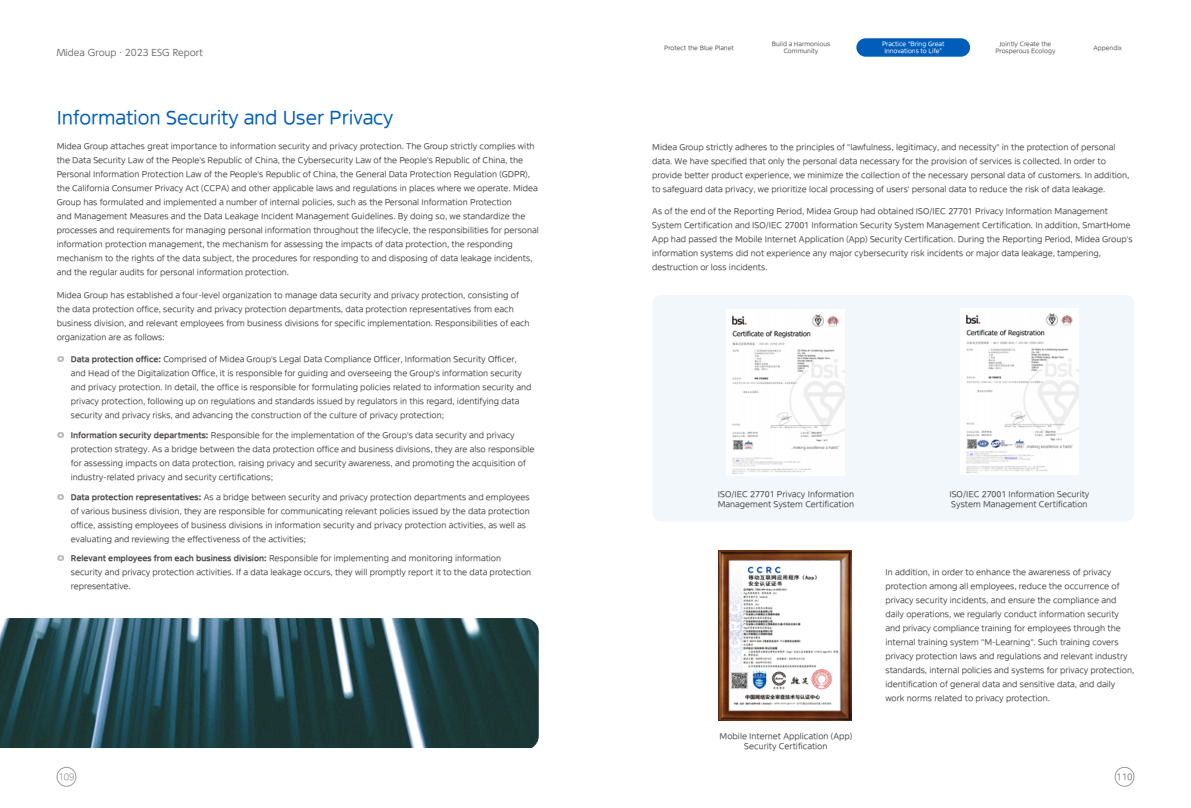
<style>
.page{position:relative;width:1191px;height:808px;background:#fff}
.page>*{position:absolute;margin:0;border:0;box-sizing:border-box;transform-origin:0 0}
.t1{font:18px "MEIDITYPE";color:#005eba}
.t2{font:9px "TT UD Shin Go Pro Regular";color:#727171}
.t3{font:300 9px "MEIDITYPE";color:#898989}
.t4{font:9px "MEIDITYPE";color:#898989}
.t5{font:8px/14px "MEIDITYPE";color:#4c4948}
.t6{font:6px/7px "MEIDITYPE";color:#595757;text-align:center}
.t7{font:6px/7px "MEIDITYPE";color:#fff;text-align:center}
.s1{font-family:"Sim Sun"}
.s2{font-weight:700}
</style>
<div class="page">
<div style="left:57px;top:767px;width:19px;height:19px;border:1px solid #9c9a9a;border-radius:50%"></div>
<div style="left:1114px;top:767px;width:20px;height:19px;border:1px solid #9c9a9a;border-radius:50%"></div>
<div style="left:652px;top:295px;width:482px;height:226px;background:#f2f7fb;border-radius:9px"></div>
<img style="left:727px;top:309px;width:118px;height:167px">
<img style="left:960px;top:308px;width:118px;height:166px">
<img style="left:718px;top:550px;width:133px;height:170px">
<img style="left:0;top:618px;width:539px;height:130px">
<div style="left:856px;top:38px;width:114px;height:19px;background:#005eba;border-radius:9px"></div>
<p class="t2" style="left:57px;top:45px;width:147px">Midea Group · 2023 ESG Report</p>
<h1 class="t1" style="left:57px;top:108px;width:338px">Information Security and User Privacy</h1>
<p class="t5" style="left:57px;top:140px;width:483px">Midea Group attaches great importance to information security and privacy protection. The Group strictly complies with the Data Security Law of the People's Republic of China, the Cybersecurity Law of the People's Republic of China, the Personal Information Protection Law of the People's Republic of China, the General Data Protection Regulation (GDPR), the California Consumer Privacy Act (CCPA) and other applicable laws and regulations in places where we operate. Midea Group has formulated and implemented a number of internal policies, such as the Personal Information Protection<br>and Management Measures and the Data Leakage Incident Management Guidelines. By doing so, we standardize the processes and requirements for managing personal information throughout the lifecycle, the responsibilities for personal information protection management, the mechanism for assessing the impacts of data protection, the responding mechanism to the rights of the data subject, the procedures for responding to and disposing of data leakage incidents, and the regular audits for personal information protection.</p>
<p class="t5" style="left:57px;top:288px;width:474px">Midea Group has established a four-level organization to manage data security and privacy protection, consisting of the data protection office, security and privacy protection departments, data protection representatives from each business division, and relevant employees from business divisions for specific implementation. Responsibilities of each organization are as follows:</p>
<p class="t5" style="left:71px;top:353px;width:462px;text-indent:-14px"><span class="s1">◎</span> <span class="s2">Data protection office:</span> Comprised of Midea Group's Legal Data Compliance Officer, Information Security Officer, and Head of the Digitalization Office, it is responsible for guiding and overseeing the Group's information security and privacy protection. In detail, the office is responsible for formulating policies related to information security and privacy protection, following up on regulations and standards issued by regulators in this regard, identifying data security and privacy risks, and advancing the construction of the culture of privacy protection;</p>
<p class="t5" style="left:71px;top:428px;width:465px;text-indent:-14px"><span class="s1">◎</span> <span class="s2">Information security departments:</span> Responsible for the implementation of the Group's data security and privacy protection strategy. As a bridge between the data protection office and business divisions, they are also responsible for assessing impacts on data protection, raising privacy and security awareness, and promoting the acquisition of industry-related privacy and security certifications;</p>
<p class="t5" style="left:71px;top:490px;width:460px;text-indent:-14px"><span class="s1">◎</span> <span class="s2">Data protection representatives:</span> As a bridge between security and privacy protection departments and employees of various business division, they are responsible for communicating relevant policies issued by the data protection office, assisting employees of business divisions in information security and privacy protection activities, as well as evaluating and reviewing the effectiveness of the activities;</p>
<p class="t5" style="left:71px;top:552px;width:462px;text-indent:-14px"><span class="s1">◎</span> <span class="s2">Relevant employees from each business division:</span> Responsible for implementing and monitoring information security and privacy protection activities. If a data leakage occurs, they will promptly report it to the data protection representative.</p>
<p class="t6" style="left:664px;top:44px;width:71px">Protect the Blue Planet</p>
<p class="t6" style="left:772px;top:41px;width:60px">Build a Harmonious<br>Community</p>
<p class="t7" style="left:882px;top:41px;width:64px">Practice “Bring Great<br>Innovations to Life”</p>
<p class="t6" style="left:995px;top:41px;width:62px">Jointly Create the<br>Prosperous Ecology</p>
<p class="t6" style="left:1093px;top:44px;width:30px">Appendix</p>
<p class="t5" style="left:652px;top:140px;width:479px">Midea Group strictly adheres to the principles of "lawfulness, legitimacy, and necessity" in the protection of personal data. We have specified that only the personal data necessary for the provision of services is collected. In order to provide better product experience, we minimize the collection of the necessary personal data of customers. In addition, to safeguard data privacy, we prioritize local processing of users' personal data to reduce the risk of data leakage.</p>
<p class="t5" style="left:652px;top:204px;width:482px">As of the end of the Reporting Period, Midea Group had obtained ISO/IEC 27701 Privacy Information Management System Certification and ISO/IEC 27001 Information Security System Management Certification. In addition, SmartHome App had passed the Mobile Internet Application (App) Security Certification. During the Reporting Period, Midea Group's information systems did not experience any major cybersecurity risk incidents or major data leakage, tampering, destruction or loss incidents.</p>
<p class="t5" style="left:717px;top:489px;width:138px;line-height:10px">ISO/IEC 27701 Privacy Information<br>Management System Certification</p>
<p class="t5" style="left:949px;top:489px;width:141px;line-height:10px">ISO/IEC 27001 Information Security<br>System Management Certification</p>
<p class="t5" style="left:719px;top:731px;width:134px;line-height:10px;text-align:center">Mobile Internet Application (App)<br>Security Certification</p>
<p class="t5" style="left:885px;top:566px;width:250px">In addition, in order to enhance the awareness of privacy protection among all employees, reduce the occurrence of privacy security incidents, and ensure the compliance and daily operations, we regularly conduct information security and privacy compliance training for employees through the internal training system "M-Learning". Such training covers privacy protection laws and regulations and relevant industry standards, internal policies and systems for privacy protection, identification of general data and sensitive data, and daily work norms related to privacy protection.</p>
<p class="t3" style="left:58px;top:772px;width:18px">109</p>
<p class="t4" style="left:1116px;top:772px;width:18px">110</p>
</div>
